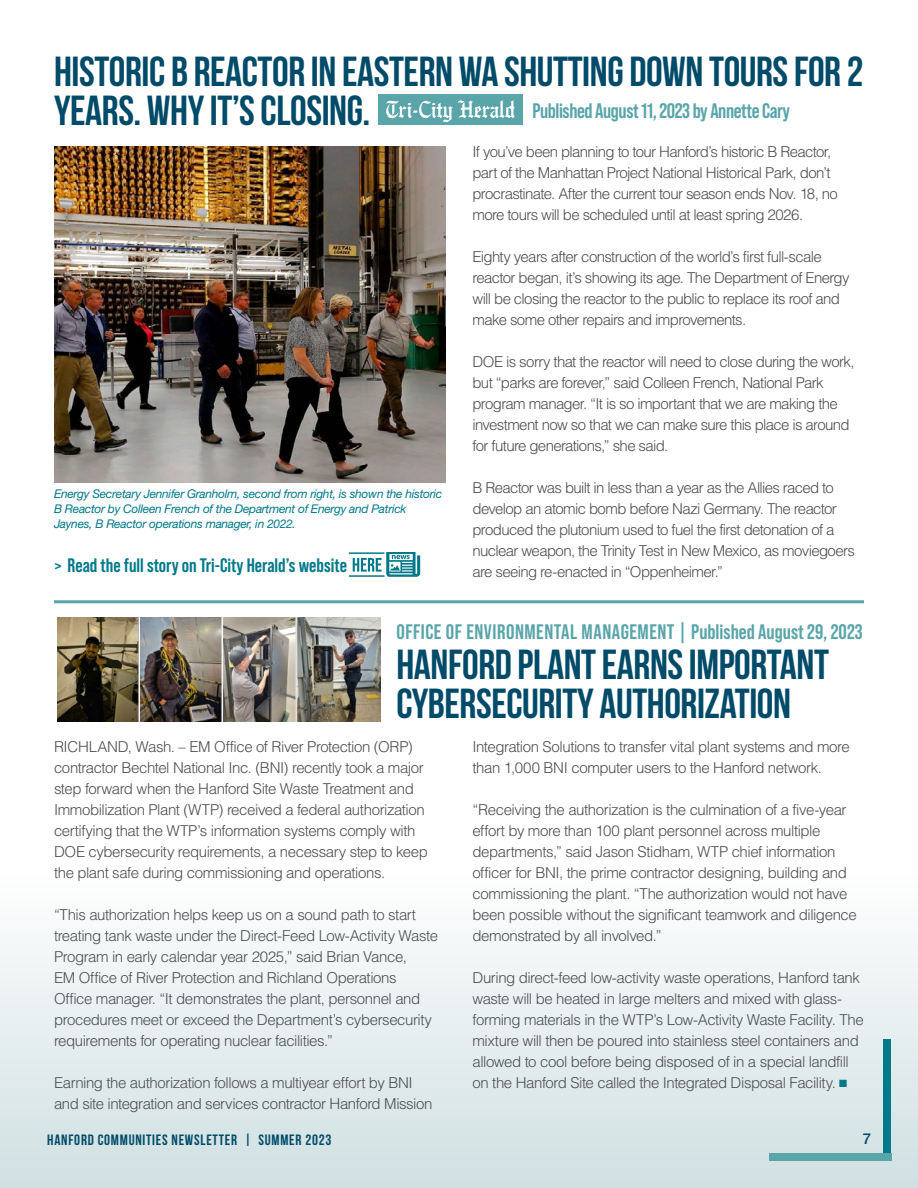
<style>
.page{position:relative;width:918px;height:1188px;background:#fff}
.page>*{position:absolute;margin:0;border:0;box-sizing:border-box;transform-origin:0 0}
.t1{font:700 42px/39px "Bebas Neue";letter-spacing:-.01em;color:#004b69}
.t2{font:700 21px "Bebas Neue Pro";letter-spacing:.025em;color:#59a5aa}
.t3{font:700 21px "Bebas Neue Pro";letter-spacing:-.02em;color:#59a5aa}
.t4{font:700 19.5px "Bebas Neue Pro";color:#00798a}
.t5{font:300 15px/21px "Helvetica LT Std";letter-spacing:-.035em;color:#4d4d4f}
.t6{font:700 15px "Bebas Neue";letter-spacing:.05em;color:#004b69}
.t7{font:500 15px "Helvetica Neue LT Std";color:#004b69}
.t8{font:italic 12px/15px "Helvetica Neue LT Std";letter-spacing:-.025em;color:#00798a}
.s1{color:#00798a}
</style>
<div class="page">
<div style="left:0;top:875px;width:918px;height:313px;background:linear-gradient(to bottom,#fefefe,#d0e0e2)"></div>
<div style="left:883px;top:1039px;width:8px;height:114px;background:#00798a"></div>
<div style="left:769px;top:1153px;width:122px;height:8px;background:#59a5aa"></div>
<hr style="left:54px;top:600px;width:810px;height:3px;background:#59a5aa">
<div style="left:378px;top:94px;width:144px;height:31px;background:#59a5aa"></div>
<svg style="left:386px;top:100px;width:129px;height:22px"></svg>
<img style="left:54px;top:146px;width:392px;height:337px">
<svg style="left:353px;top:552px;width:67px;height:25px"></svg>
<hr style="left:349px;top:552px;width:36px;height:2px;background:#00798a">
<hr style="left:349px;top:575px;width:36px;height:2px;background:#00798a">
<img style="left:57px;top:618px;width:323px;height:103px">
<h1 class="t1" style="left:54px;top:51px;width:811px">HISTORIC B REACTOR IN EASTERN WA SHUTTING DOWN TOURS FOR 2<br>YEARS. WHY IT’S CLOSING.</h1>
<h2 class="t3" style="left:532px;top:99px;width:259px">Published August 11, 2023 by Annette Cary</h2>
<p class="t8" style="left:54px;top:486px;width:390px">Energy Secretary Jennifer Granholm, second from right, is shown the historic<br>B Reactor by Colleen French of the Department of Energy and Patrick<br>Jaynes, B Reactor operations manager, in 2022.</p>
<h3 class="t4" style="left:54px;top:554px;width:295px">&gt; Read the full story on Tri-City Herald’s website</h3>
<p class="t5" style="left:472px;top:141px;width:367px">If you’ve been planning to tour Hanford’s historic B Reactor, part of the Manhattan Project National Historical Park, don’t procrastinate. After the current tour season ends Nov. 18, no more tours will be scheduled until at least spring 2026.</p>
<p class="t5" style="left:472px;top:246px;width:379px">Eighty years after construction of the world’s first full-scale reactor began, it’s showing its age. The Department of Energy will be closing the reactor to the public to replace its roof and make some other repairs and improvements.</p>
<p class="t5" style="left:472px;top:351px;width:384px">DOE is sorry that the reactor will need to close during the work, but “parks are forever,” said Colleen French, National Park program manager. “It is so important that we are making the investment now so that we can make sure this place is around for future generations,” she said.</p>
<p class="t5" style="left:472px;top:477px;width:384px">B Reactor was built in less than a year as the Allies raced to develop an atomic bomb before Nazi Germany. The reactor produced the plutonium used to fuel the first detonation of a nuclear weapon, the Trinity Test in New Mexico, as moviegoers are seeing re-enacted in “Oppenheimer.”</p>
<h2 class="t2" style="left:396px;top:619px;width:468px">OFFICE OF ENVIRONMENTAL MANAGEMENT | Published August 29, 2023</h2>
<h1 class="t1" style="left:396px;top:645px;width:434px">HANFORD PLANT EARNS IMPORTANT<br>CYBERSECURITY AUTHORIZATION</h1>
<p class="t5" style="left:54px;top:736px;width:375px">RICHLAND, Wash. – EM Office of River Protection (ORP) contractor Bechtel National Inc. (BNI) recently took a major step forward when the Hanford Site Waste Treatment and Immobilization Plant (WTP) received a federal authorization certifying that the WTP’s information systems comply with DOE cybersecurity requirements, a necessary step to keep the plant safe during commissioning and operations.</p>
<p class="t5" style="left:54px;top:904px;width:386px">“This authorization helps keep us on a sound path to start treating tank waste under the Direct-Feed Low-Activity Waste Program in early calendar year 2025,” said Brian Vance,<br>EM Office of River Protection and Richland Operations Office manager. “It demonstrates the plant, personnel and procedures meet or exceed the Department’s cybersecurity requirements for operating nuclear facilities.”</p>
<p class="t5" style="left:54px;top:1072px;width:380px">Earning the authorization follows a multiyear effort by BNI and site integration and services contractor Hanford Mission</p>
<p class="t5" style="left:472px;top:736px;width:379px">Integration Solutions to transfer vital plant systems and more than 1,000 BNI computer users to the Hanford network.</p>
<p class="t5" style="left:472px;top:799px;width:386px">“Receiving the authorization is the culmination of a five-year effort by more than 100 plant personnel across multiple departments,” said Jason Stidham, WTP chief information officer for BNI, the prime contractor designing, building and commissioning the plant. “The authorization would not have been possible without the significant teamwork and diligence demonstrated by all involved.”</p>
<p class="t5" style="left:472px;top:967px;width:393px">During direct-feed low-activity waste operations, Hanford tank waste will be heated in large melters and mixed with glass&shy;forming materials in the WTP’s Low-Activity Waste Facility. The mixture will then be poured into stainless steel containers and allowed to cool before being disposed of in a special landfill on the Hanford Site called the Integrated Disposal Facility. <span class="s1">■</span></p>
<p class="t6" style="left:47px;top:1131px;width:286px">HANFORD COMMUNITIES NEWSLETTER | SUMMER 2023</p>
<p class="t7" style="left:863px;top:1130px;width:10px">7</p>
</div>
